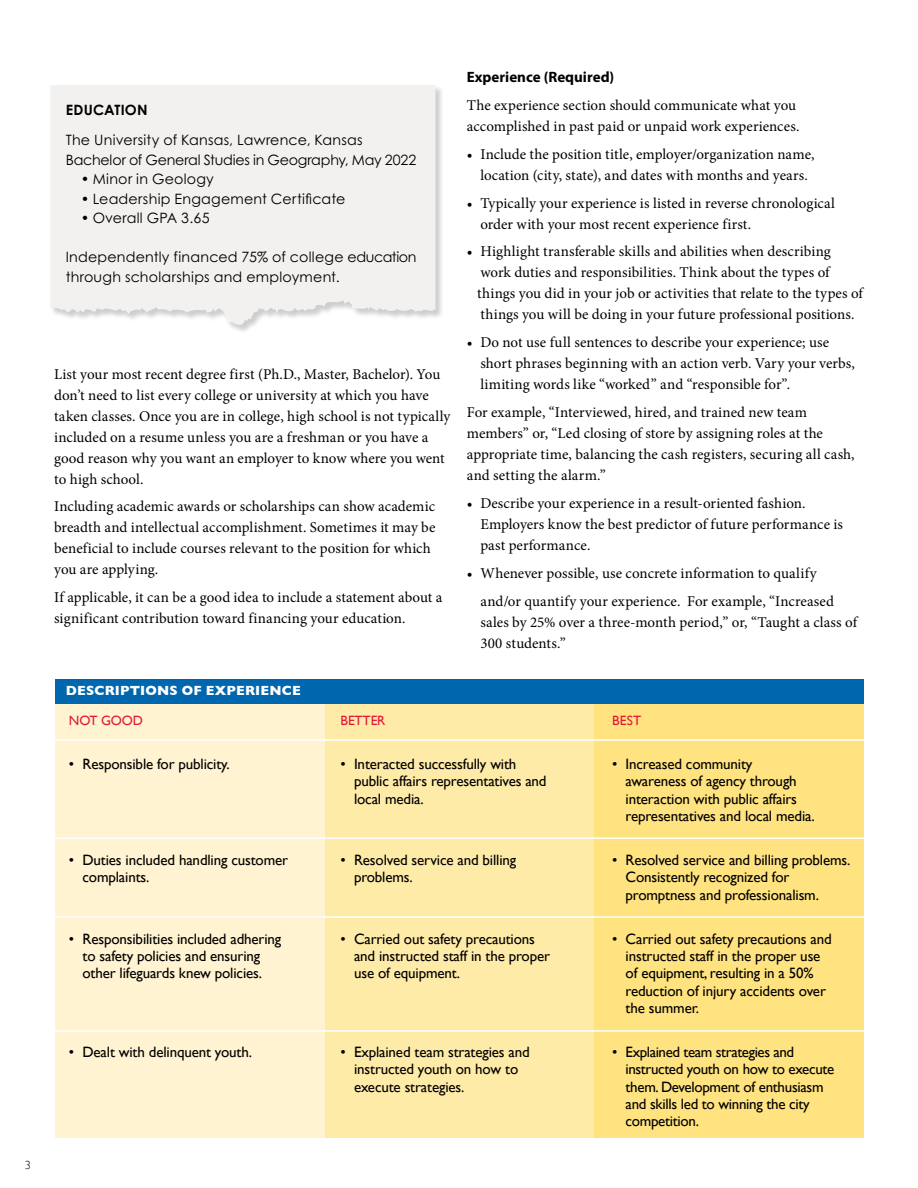
<style>
.page{position:relative;width:918px;height:1188px;background:#fff}
.page>*{position:absolute;margin:0;border:0;box-sizing:border-box;transform-origin:0 0}
.t1{font:15px/21px "Minion Pro";letter-spacing:.005em;color:#000}
.t2{font:15px/17.2px "Gill Sans";letter-spacing:-.01em;color:#000}
.t3{font:700 15px "Myriad Pro";color:#000}
.t4{font:14.25px/19.5px "Century Gothic Std";letter-spacing:.015em;color:#000}
.t5{font:14.25px/19.5px "Century Gothic Std";letter-spacing:-.005em;color:#000}
.t6{font:700 14.25px "Century Gothic Std";letter-spacing:.015em;color:#000}
.t7{font:700 13.5px "Gill Sans";letter-spacing:.015em;color:#fff}
.t8{font:13.5px "Gill Sans";letter-spacing:-.01em;color:#e11837}
.t9{font:300 12px "Gill Sans";color:#000}
</style>
<div class="page">
<div style="left:56px;top:704px;width:269px;height:433px;background:#fff3d1"></div>
<div style="left:325px;top:704px;width:269px;height:433px;background:#ffeba8"></div>
<div style="left:594px;top:704px;width:269px;height:433px;background:#ffe380"></div>
<hr style="left:36px;top:837px;width:842px;height:2px;background:#fff">
<hr style="left:36px;top:916px;width:842px;height:2px;background:#fff">
<hr style="left:36px;top:1030px;width:842px;height:2px;background:#fff">
<hr style="left:36px;top:739px;width:842px;height:2px;background:#fff">
<div style="left:55px;top:679px;width:808px;height:25px;background:#0067ae"></div>
<div style="left:50px;top:85px;width:394px;height:249px;background:#000;opacity:.2"></div>
<img style="left:50px;top:85px;width:386px;height:243px">
<p class="t9" style="left:25px;top:1156px;width:7px">3</p>
<p class="t6" style="left:66px;top:101px;width:83px">EDUCATION</p>
<p class="t5" style="left:66px;top:130px;width:352px">The University of Kansas, Lawrence, Kansas<br>Bachelor of General Studies in Geography, May 2022</p>
<p class="t4" style="left:81px;top:169px;width:135px">• Minor in Geology</p>
<p class="t4" style="left:81px;top:189px;width:266px">• Leadership Engagement Certificate</p>
<p class="t4" style="left:81px;top:208px;width:130px">• Overall GPA 3.65</p>
<p class="t4" style="left:66px;top:247px;width:352px">Independently financed 75% of college education through scholarships and employment.</p>
<p class="t1" style="left:54px;top:363px;width:398px">List your most recent degree first (Ph.D., Master, Bachelor). You don’t need to list every college or university at which you have taken classes. Once you are in college, high school is not typically included on a resume unless you are a freshman or you have a good reason why you want an employer to know where you went to high school.</p>
<p class="t1" style="left:54px;top:496px;width:383px">Including academic awards or scholarships can show academic breadth and intellectual accomplishment. Sometimes it may be beneficial to include courses relevant to the position for which you are applying.</p>
<p class="t1" style="left:54px;top:587px;width:390px">If applicable, it can be a good idea to include a statement about a significant contribution toward financing your education.</p>
<p class="t7" style="left:66px;top:680px;width:237px">DESCRIPTIONS OF EXPERIENCE</p>
<p class="t3" style="left:467px;top:68px;width:149px">Experience (Required)</p>
<p class="t1" style="left:467px;top:95px;width:334px">The experience section should communicate what you accomplished in past paid or unpaid work experiences.</p>
<p class="t1" style="left:467px;top:144px;width:349px;text-align:center">• Include the position title, employer/organization name, location (city, state), and dates with months and years.</p>
<p class="t1" style="left:480px;top:192px;width:356px;text-indent:-14px">• Typically your experience is listed in reverse chronological order with your most recent experience first.</p>
<p class="t1" style="left:477px;top:241px;width:388px;text-indent:-10px">• Highlight transferable skills and abilities when describing work duties and responsibilities. Think about the types of things you did in your job or activities that relate to the types of things you will be doing in your future professional positions.</p>
<p class="t1" style="left:480px;top:332px;width:376px;text-indent:-14px">• Do not use full sentences to describe your experience; use short phrases beginning with an action verb. Vary your verbs, limiting words like “worked” and “responsible for”.</p>
<p class="t1" style="left:467px;top:402px;width:389px">For example, “Interviewed, hired, and trained new team members” or, “Led closing of store by assigning roles at the appropriate time, balancing the cash registers, securing all cash, and setting the alarm.”</p>
<p class="t1" style="left:480px;top:492px;width:364px;text-indent:-14px">• Describe your experience in a result-oriented fashion.<br>Employers know the best predictor of future performance is past performance.</p>
<p class="t1" style="left:480px;top:559px;width:355px;line-height:27.8px;text-indent:-14px">• Whenever possible, use concrete information to qualify and/or quantify your experience. For example, “Increased</p>
<p class="t1" style="left:480px;top:611px;width:378px">sales by 25% over a three-month period,” or, “Taught a class of<br>300 students.”</p>
<p class="t8" style="left:69px;top:712px;width:76px">NOT GOOD</p>
<p class="t2" style="left:69px;top:755px;width:162px">• Responsible for publicity.</p>
<p class="t2" style="left:82px;top:851px;width:207px;text-indent:-14px">• Duties included handling customer complaints.</p>
<p class="t2" style="left:69px;top:930px;width:214px;text-align:center">• Responsibilities included adhering to safety policies and ensuring other lifeguards knew policies.</p>
<p class="t2" style="left:69px;top:1043px;width:185px">• Dealt with delinquent youth.</p>
<p class="t8" style="left:341px;top:712px;width:46px">BETTER</p>
<p class="t2" style="left:354px;top:755px;width:194px;text-indent:-14px">• Interacted successfully with public affairs representatives and local media.</p>
<p class="t2" style="left:354px;top:851px;width:164px;text-indent:-14px">• Resolved service and billing problems.</p>
<p class="t2" style="left:354px;top:930px;width:197px;text-indent:-14px">• Carried out safety precautions and instructed staff in the proper use of equipment.</p>
<p class="t2" style="left:354px;top:1043px;width:177px;text-indent:-14px">• Explained team strategies and instructed youth on how to execute strategies.</p>
<p class="t8" style="left:612px;top:712px;width:31px">BEST</p>
<p class="t2" style="left:626px;top:755px;width:191px;text-indent:-14px">• Increased community awareness of agency through interaction with public affairs representatives and local media.</p>
<p class="t2" style="left:626px;top:851px;width:226px;text-indent:-14px">• Resolved service and billing problems.<br>Consistently recognized for promptness and professionalism.</p>
<p class="t2" style="left:626px;top:930px;width:208px;text-indent:-14px">• Carried out safety precautions and instructed staff in the proper use of equipment, resulting in a 50% reduction of injury accidents over the summer.</p>
<p class="t2" style="left:626px;top:1043px;width:210px;text-indent:-14px">• Explained team strategies and instructed youth on how to execute them. Development of enthusiasm and skills led to winning the city competition.</p>
</div>
